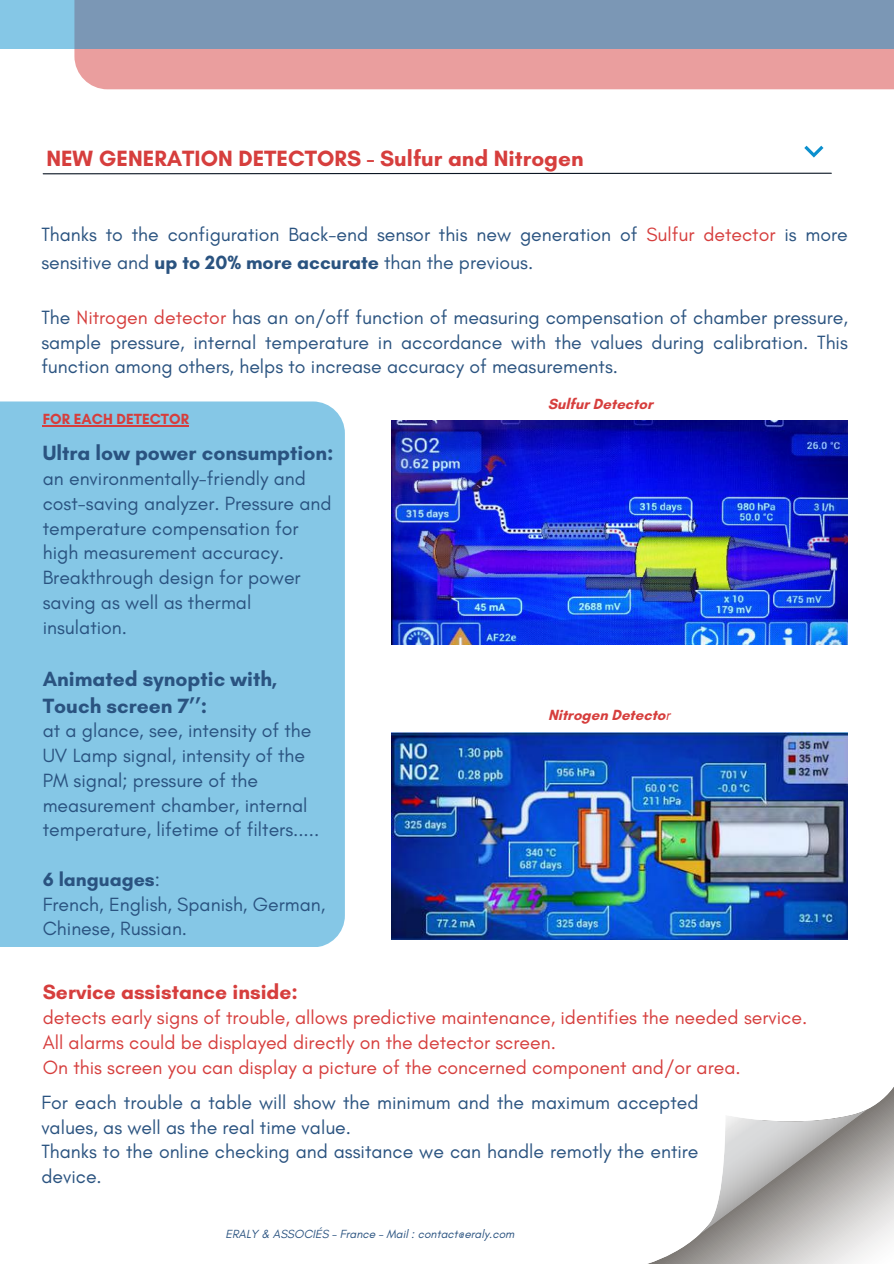
<style>
.page{position:relative;width:894px;height:1264px;background:#fff}
.page>*{position:absolute;margin:0;border:0;box-sizing:border-box;transform-origin:0 0}
.t1{font:700 22.5px "Glacial Indifference";color:#d63e3d}
.t2{font:700 21px/27px "Glacial Indifference";color:#2a5380}
.t3{font:700 21px "Glacial Indifference";color:#d63e3d}
.t4{font:19.5px/24.8px "Glacial Indifference";color:#2a5380}
.t5{font:19.5px/24.8px "Glacial Indifference";color:#d63e3d}
.t6{font:700 15px "Glacial Indifference";color:#d63e3d}
.t7{font:italic 12px "Glacial Indifference";color:#2a5380}
.s1{color:#d63e3d}
.s2{font-weight:700}
.s3{font-weight:400;font-style:italic}
</style>
<div class="page">
<div style="left:0;top:401px;width:345px;height:546px;background:#85c7e6"></div>
<div style="left:74px;top:0;width:819px;height:89px;background:#ea9e9e"></div>
<svg style="left:0;top:0;width:893px;height:49px;fill:#7b97b5"></svg>
<svg style="left:42px;top:172px;width:790px;height:3px"></svg>
<svg style="left:804px;top:146px;width:19px;height:11px"></svg>
<img style="left:391px;top:420px;width:456px;height:224px">
<svg style="left:650px;top:1088px;width:243px;height:175px"></svg>
<svg style="left:695px;top:1107px;width:174px;height:130px"></svg>
<img style="left:391px;top:732px;width:456px;height:207px">
<hr style="left:43px;top:425px;width:146px;height:1px;background:#d63e3d">
<p class="t1" style="left:46px;top:145px;width:538px">NEW GENERATION DETECTORS - Sulfur and Nitrogen</p>
<p class="t4" style="left:41px;top:219px;width:807px;line-height:28.2px">Thanks to the configuration Back-end sensor this new generation of <span class="s1">Sulfur detector</span> is more sensitive and <span class="s2">up to 20% more accurate</span> than the previous.</p>
<p class="t4" style="left:41px;top:304px;width:807px;text-align:justify">The <span class="s1">Nitrogen detector</span> has an on/off function of measuring compensation of chamber pressure, sample pressure, internal temperature in accordance with the values during calibration. This function among others, helps to increase accuracy of measurements.</p>
<p class="t6" style="left:43px;top:410px;width:148px">FOR EACH DETECTOR</p>
<p class="t2" style="left:43px;top:439px;width:292px">Ultra low power consumption:</p>
<p class="t4" style="left:43px;top:466px;width:290px">an environmentally-friendly and cost-saving analyzer. Pressure and temperature compensation for high measurement accuracy.<br>Breakthrough design for power saving as well as thermal insulation.</p>
<p class="t2" style="left:43px;top:664px;width:236px">Animated synoptic with,<br>Touch screen 7’’:</p>
<p class="t4" style="left:43px;top:718px;width:278px">at a glance, see, intensity of the<br>UV Lamp signal, intensity of the<br>PM signal; pressure of the measurement chamber, internal temperature, lifetime of filters.....</p>
<p class="t4" style="left:43px;top:866px;width:284px"><span class="s2">6 languages</span>:<br>French, English, Spanish, German,<br>Chinese, Russian.</p>
<p class="t6" style="left:547px;top:395px;width:106px">Sulfur Detector</p>
<p class="t6" style="left:548px;top:705px;width:124px">Nitrogen Detecto<span class="s3">r</span></p>
<p class="t3" style="left:43px;top:979px;width:256px">Service assistance inside:</p>
<p class="t5" style="left:43px;top:1004px;width:765px">detects early signs of trouble, allows predictive maintenance, identifies the needed service.<br>All alarms could be displayed directly on the detector screen.<br>On this screen you can display a picture of the concerned component and/or area.</p>
<p class="t4" style="left:41px;top:1089px;width:658px">For each trouble a table will show the minimum and the maximum accepted values, as well as the real time value.<br>Thanks to the online checking and assitance we can handle remotly the entire device.</p>
<p class="t7" style="left:225px;top:1226px;width:290px">ERALY &amp; ASSOCIÉS – France – Mail : contact@eraly.com</p>
</div>
